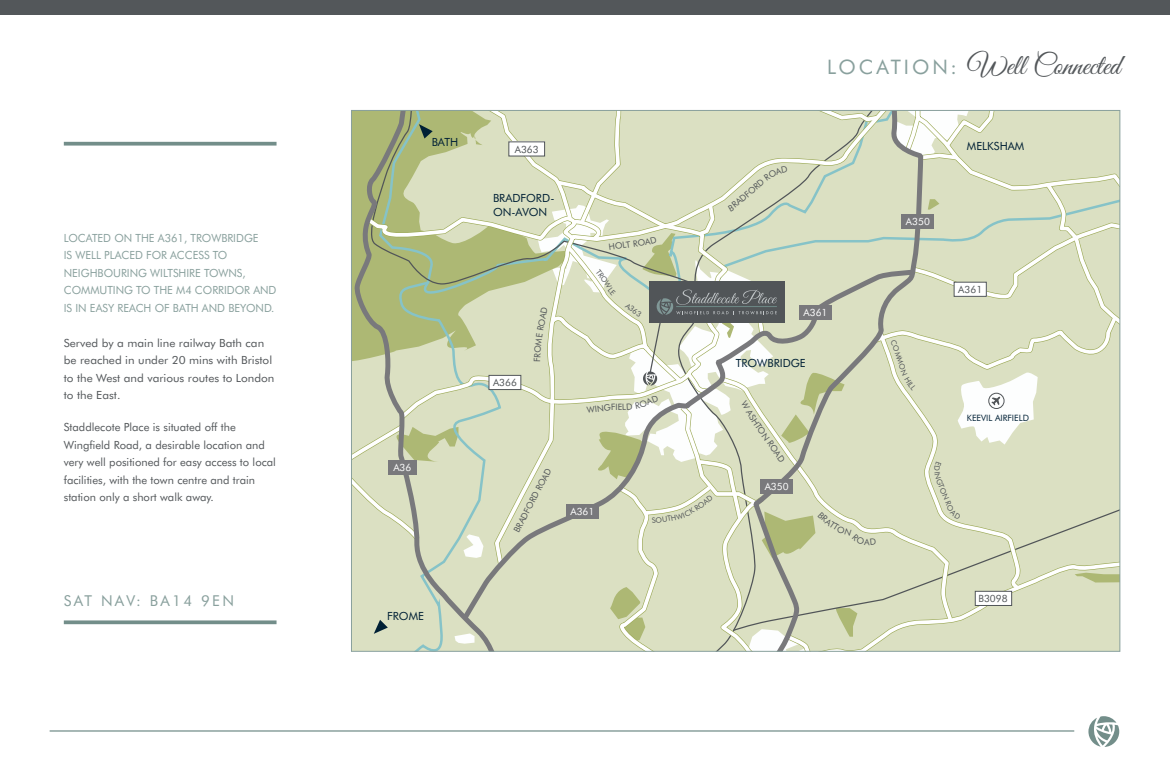
<style>
.page{position:relative;width:1170px;height:780px;background:#fff}
.page>*{position:absolute;margin:0;border:0;box-sizing:border-box;transform-origin:0 0}
.t1{font:28.75px "Great Vibes";color:#53575a}
.t2{font:20px "Futura BT";color:#89a09d}
.t3{font:15px "Futura BT";letter-spacing:.15em;color:#89a09d}
.t4{font:11.25px/17.5px "Futura BT";color:#53575a}
.t5{font:11.25px/17.5px "Futura BT";color:#89a09d}
.t6{font:11.25px/17.5px "Futura BT";color:#53575a;scale:1.05 1}
.t7{font:11.25px/13.5px "Futura BT";color:#002035}
.t8{font:10px "Futura BT";color:#fff}
.t9{font:10px "Futura BT";color:#515558}
.t10{font:8.75px "Futura BT";color:#515558}
.t11{font:8.75px "Futura BT";color:#002035}
.s1{font-family:"Futura BT";font-size:20px;color:#89a09d}
</style>
<div class="page">
<svg style="left:64px;top:620px;width:212px;height:4px"></svg>
<hr style="left:64px;top:142px;width:212px;height:3px;background:#738e8a">
<hr style="left:50px;top:730px;width:1024px;height:1px;background:#738e8a">
<svg style="left:1088px;top:716px;width:31px;height:31px"></svg>
<div style="left:0;top:0;width:1169px;height:14px;background:#53575a"></div>
<svg style="left:351px;top:110px;width:768px;height:541px;background:#d3d8bb"></svg>
<p class="t5" style="left:64px;top:229px;width:214px">Located on the A361, Trowbridge<br>is well placed for access to neighbouring Wiltshire towns, commuting to the M4 corridor and is in easy reach of Bath and beyond.</p>
<p class="t6" style="left:64px;top:334px;width:202px">Served by a main line railway Bath can be reached in under 20 mins with Bristol to the West and various routes to London to the East.</p>
<p class="t4" style="left:64px;top:418px;width:214px">Staddlecote Place is situated off the Wingfield Road, a desirable location and very well positioned for easy access to local facilities, with the town centre and train station only a short walk away.</p>
<h3 class="t3" style="left:64px;top:591px;width:172px">sat nav: ba14 9en</h3>
<p class="t7" style="left:431px;top:135px;width:28px">BATH</p>
<p class="t8" style="left:393px;top:461px;width:20px">A36</p>
<p class="t7" style="left:387px;top:609px;width:38px">FROME</p>
<p class="t9" style="left:515px;top:143px;width:25px">A363</p>
<p class="t7" style="left:493px;top:191px;width:63px">BRADFORD-<br>ON-AVON</p>
<p class="t9" style="left:493px;top:376px;width:25px">A366</p>
<p class="t10" style="left:535px;top:330px;width:25px;rotate:-79deg">ROAD</p>
<p class="t10" style="left:608px;top:242px;width:44px;rotate:-8deg">HOLT ROA</p>
<p class="t10" style="left:523px;top:506px;width:47px;rotate:-62deg">ORD ROAD</p>
<p class="t10" style="left:511px;top:529px;width:27px;rotate:-63deg">BRADF</p>
<p class="t8" style="left:570px;top:505px;width:25px">A361</p>
<h2 class="t2" style="left:827px;top:55px;width:16px">LOC</h2>
<h2 class="t2" style="left:876px;top:55px;width:30px">ATION</h2>
<h1 class="t1" style="left:950px;top:50px;width:171px"><span class="s1">:</span> Well Connected</h1>
<p class="t10" style="left:729px;top:202px;width:41px;rotate:-41deg">RADFORD</p>
<p class="t8" style="left:803px;top:306px;width:25px">A361</p>
<p class="t7" style="left:735px;top:356px;width:72px">TROWBRIDGE</p>
<p class="t10" style="left:763px;top:424px;width:42px;rotate:55deg">ON ROAD</p>
<p class="t8" style="left:764px;top:480px;width:25px">A350</p>
<p class="t8" style="left:905px;top:215px;width:25px">A350</p>
<p class="t7" style="left:966px;top:139px;width:59px">MELKSHAM</p>
<p class="t9" style="left:958px;top:283px;width:25px">A361</p>
<p class="t11" style="left:966px;top:412px;width:64px">KEEVIL AIRFIELD</p>
<p class="t9" style="left:978px;top:592px;width:31px">B3098</p>
</div>
